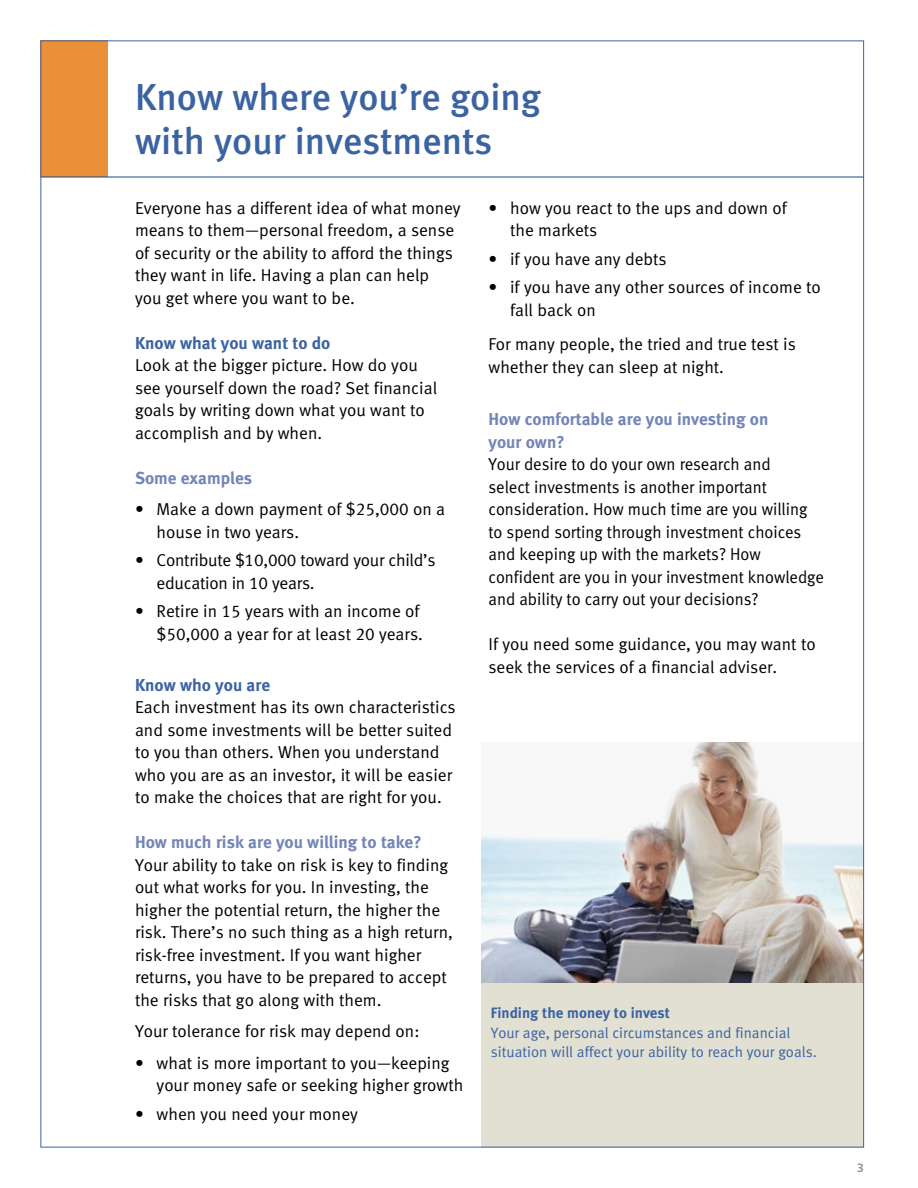
<style>
.page{position:relative;width:918px;height:1188px;background:#fff}
.page>*{position:absolute;margin:0;border:0;box-sizing:border-box;transform-origin:0 0}
.t1{font:37.5px "Meta Medium LF";color:#3b63a3}
.t2{font:17.25px/22.5px "Meta Normal LF";color:#000}
.t3{font:17.25px/22.5px "Meta Normal LF";color:#000;scale:.96 1}
.t4{font:17.25px/22.5px "Meta Bold LF";color:#7284b8}
.t5{font:17.25px "Meta Bold LF";color:#3b63a3}
.t6{font:15px/19.5px "Meta Normal LF";color:#3b63a3}
.t7{font:15px "Meta Bold LF";color:#3b63a3}
.t8{font:700 12px "Frutiger LT Std";color:#939598}
</style>
<div class="page">
<div style="left:40px;top:40px;width:68px;height:137px;background:#ea9039"></div>
<hr style="left:40px;top:177px;width:824px;height:1px;background:#174b8b">
<div style="left:481px;top:771px;width:383px;height:377px;background:#e2e0d2"></div>
<img style="left:481px;top:743px;width:381px;height:240px">
<p class="t1" style="left:135px;top:76px;width:408px">Know where you’re going</p>
<p class="t1" style="left:135px;top:119px;width:359px">with your investments</p>
<p class="t2" style="left:135px;top:196px;width:327px">Everyone has a different idea of what money means to them—personal freedom, a sense of security or the ability to afford the things they want in life. Having a plan can help<br>you get where you want to be.</p>
<p class="t5" style="left:135px;top:333px;width:197px">Know what you want to do</p>
<p class="t2" style="left:135px;top:354px;width:304px">Look at the bigger picture. How do you see yourself down the road? Set financial goals by writing down what you want to accomplish and by when.</p>
<p class="t4" style="left:135px;top:466px;width:119px">Some examples</p>
<p class="t2" style="left:157px;top:498px;width:290px;text-indent:-22px">• Make a down payment of $25,000 on a house in two years.</p>
<p class="t2" style="left:157px;top:549px;width:280px;text-indent:-22px">• Contribute $10,000 toward your child’s education in 10 years.</p>
<p class="t2" style="left:135px;top:600px;width:289px;text-align:right">• Retire in 15 years with an income of $50,000 a year for at least 20 years.</p>
<p class="t5" style="left:135px;top:675px;width:137px">Know who you are</p>
<p class="t2" style="left:135px;top:696px;width:322px">Each investment has its own characteristics and some investments will be better suited to you than others. When you understand who you are as an investor, it will be easier to make the choices that are right for you.</p>
<p class="t4" style="left:135px;top:831px;width:288px">How much risk are you willing to take?</p>
<p class="t2" style="left:135px;top:854px;width:319px">Your ability to take on risk is key to finding out what works for you. In investing, the higher the potential return, the higher the risk. There’s no such thing as a high return, risk-free investment. If you want higher returns, you have to be prepared to accept the risks that go along with them.</p>
<p class="t2" style="left:135px;top:1020px;width:286px">Your tolerance for risk may depend on:</p>
<p class="t2" style="left:157px;top:1051px;width:308px;text-indent:-22px">• what is more important to you—keeping your money safe or seeking higher growth</p>
<p class="t2" style="left:135px;top:1103px;width:224px">• when you need your money</p>
<p class="t2" style="left:510px;top:196px;width:278px;text-indent:-22px">• how you react to the ups and down of the markets</p>
<p class="t2" style="left:489px;top:247px;width:180px">• if you have any debts</p>
<p class="t2" style="left:510px;top:276px;width:312px;text-indent:-22px">• if you have any other sources of income to fall back on</p>
<p class="t2" style="left:489px;top:333px;width:309px">For many people, the tried and true test is whether they can sleep at night.</p>
<p class="t4" style="left:489px;top:408px;width:282px">How comfortable are you investing on your own?</p>
<p class="t3" style="left:489px;top:453px;width:351px">Your desire to do your own research and<br>select investments is another important consideration. How much time are you willing to spend sorting through investment choices and keeping up with the markets? How confident are you in your investment knowledge and ability to carry out your decisions?</p>
<p class="t2" style="left:489px;top:633px;width:329px">If you need some guidance, you may want to seek the services of a financial adviser.</p>
<p class="t7" style="left:491px;top:1004px;width:180px">Finding the money to invest</p>
<p class="t6" style="left:491px;top:1023px;width:327px">Your age, personal circumstances and financial situation will affect your ability to reach your goals.</p>
<p class="t8" style="left:857px;top:1160px;width:8px">3</p>
</div>
